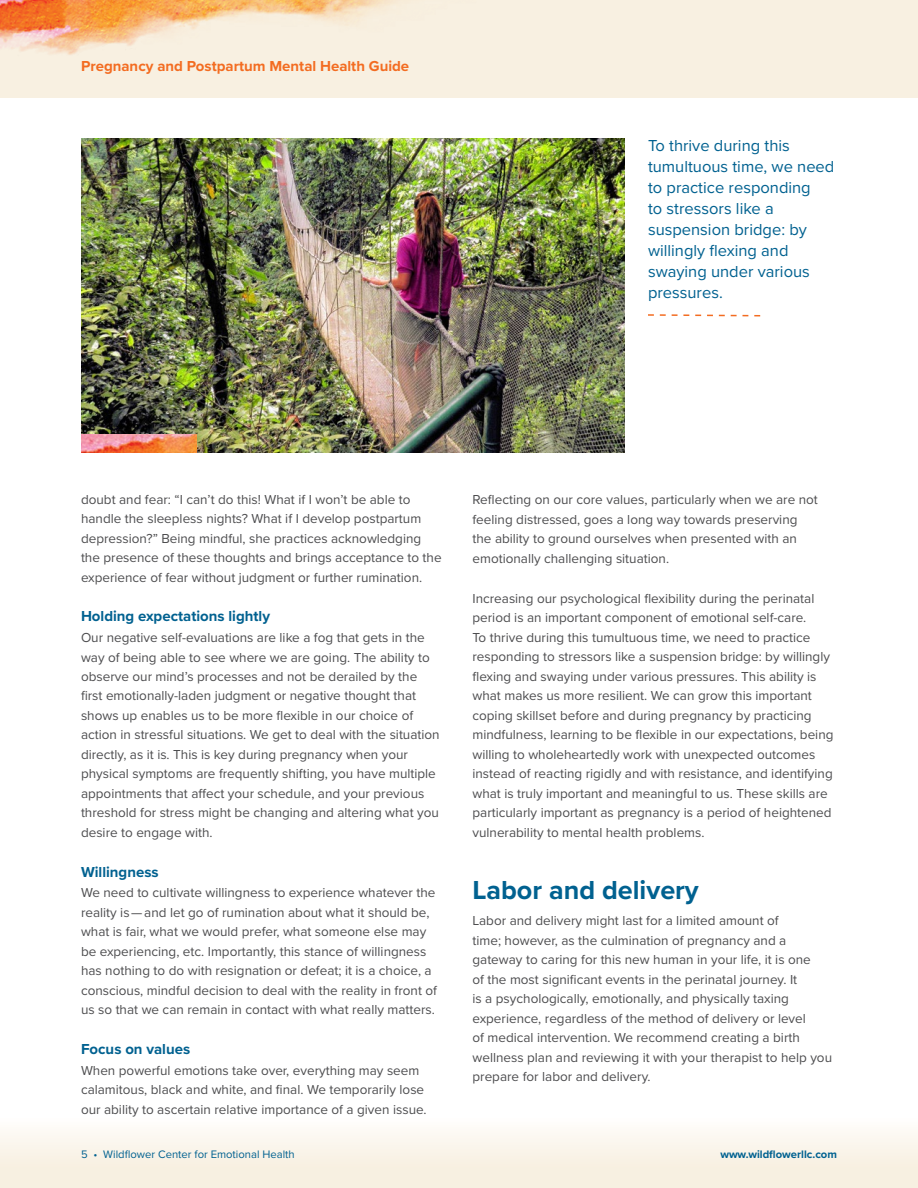
<style>
.page{position:relative;width:918px;height:1188px;background:#fff}
.page>*{position:absolute;margin:0;border:0;box-sizing:border-box;transform-origin:0 0}
.t1{font:700 27px "Proxima Nova";color:#006190}
.t2{font:16.5px/21px "Proxima Nova";color:#006190}
.t3{font:700 15px "Proxima Nova";color:#006190}
.t4{font:700 15px "Proxima Nova";color:#f36c21}
.t5{font:13.5px/19.5px "Proxima Nova";color:#4d4d4f}
.t6{font:11.25px "Proxima Nova";color:#006190}
.t7{font:700 11.25px "Proxima Nova";color:#006190}
</style>
<div class="page">
<div style="left:0;top:1119px;width:918px;height:69px;background:linear-gradient(to bottom,#fefcf9,#f5eddb)"></div>
<div style="left:0;top:0;width:918px;height:97px;background:#f8f0e1"></div>
<img style="left:0;top:0;width:398px;height:55px">
<img style="left:81px;top:138px;width:543px;height:315px">
<img style="left:81px;top:434px;width:116px;height:19px">
<svg style="left:648px;top:314px;width:113px;height:3px"></svg>
<p class="t4" style="left:81px;top:55px;width:330px">Pregnancy and Postpartum Mental Health Guide</p>
<p class="t2" style="left:648px;top:135px;width:188px">To thrive during this tumultuous time, we need to practice responding<br>to stressors like a suspension bridge: by willingly flexing and swaying under various pressures.</p>
<p class="t5" style="left:81px;top:489px;width:362px">doubt and fear: “I can’t do this! What if I won’t be able to handle the sleepless nights? What if I develop postpartum depression?” Being mindful, she practices acknowledging the presence of these thoughts and brings acceptance to the experience of fear without judgment or further rumination.</p>
<p class="t3" style="left:81px;top:605px;width:191px">Holding expectations lightly</p>
<p class="t5" style="left:81px;top:627px;width:360px">Our negative self-evaluations are like a fog that gets in the way of being able to see where we are going. The ability to observe our mind’s processes and not be derailed by the first emotionally-laden judgment or negative thought that shows up enables us to be more flexible in our choice of action in stressful situations. We get to deal with the situation directly, as it is. This is key during pregnancy when your physical symptoms are frequently shifting, you have multiple appointments that affect your schedule, and your previous threshold for stress might be changing and altering what you desire to engage with.</p>
<p class="t3" style="left:81px;top:861px;width:79px">Willingness</p>
<p class="t5" style="left:81px;top:883px;width:358px">We need to cultivate willingness to experience whatever the reality is — and let go of rumination about what it should be, what is fair, what we would prefer, what someone else may be experiencing, etc. Importantly, this stance of willingness has nothing to do with resignation or defeat; it is a choice, a conscious, mindful decision to deal with the reality in front of us so that we can remain in contact with what really matters.</p>
<p class="t3" style="left:81px;top:1038px;width:111px">Focus on values</p>
<p class="t5" style="left:81px;top:1060px;width:347px">When powerful emotions take over, everything may seem calamitous, black and white, and final. We temporarily lose our ability to ascertain relative importance of a given issue.</p>
<p class="t5" style="left:472px;top:490px;width:347px">Reflecting on our core values, particularly when we are not feeling distressed, goes a long way towards preserving the ability to ground ourselves when presented with an emotionally challenging situation.</p>
<p class="t5" style="left:472px;top:588px;width:363px">Increasing our psychological flexibility during the perinatal period is an important component of emotional self-care.<br>To thrive during this tumultuous time, we need to practice responding to stressors like a suspension bridge: by willingly flexing and swaying under various pressures. This ability is what makes us more resilient. We can grow this important coping skillset before and during pregnancy by practicing mindfulness, learning to be flexible in our expectations, being willing to wholeheartedly work with unexpected outcomes instead of reacting rigidly and with resistance, and identifying what is truly important and meaningful to us. These skills are particularly important as pregnancy is a period of heightened vulnerability to mental health problems.</p>
<h1 class="t1" style="left:472px;top:870px;width:228px">Labor and delivery</h1>
<p class="t5" style="left:472px;top:911px;width:361px">Labor and delivery might last for a limited amount of<br>time; however, as the culmination of pregnancy and a gateway to caring for this new human in your life, it is one<br>of the most significant events in the perinatal journey. It<br>is a psychologically, emotionally, and physically taxing experience, regardless of the method of delivery or level<br>of medical intervention. We recommend creating a birth wellness plan and reviewing it with your therapist to help you prepare for labor and delivery.</p>
<p class="t6" style="left:81px;top:1146px;width:215px">5 • Wildflower Center for Emotional Health</p>
<p class="t7" style="left:720px;top:1146px;width:118px">www.wildflowerllc.com</p>
</div>
